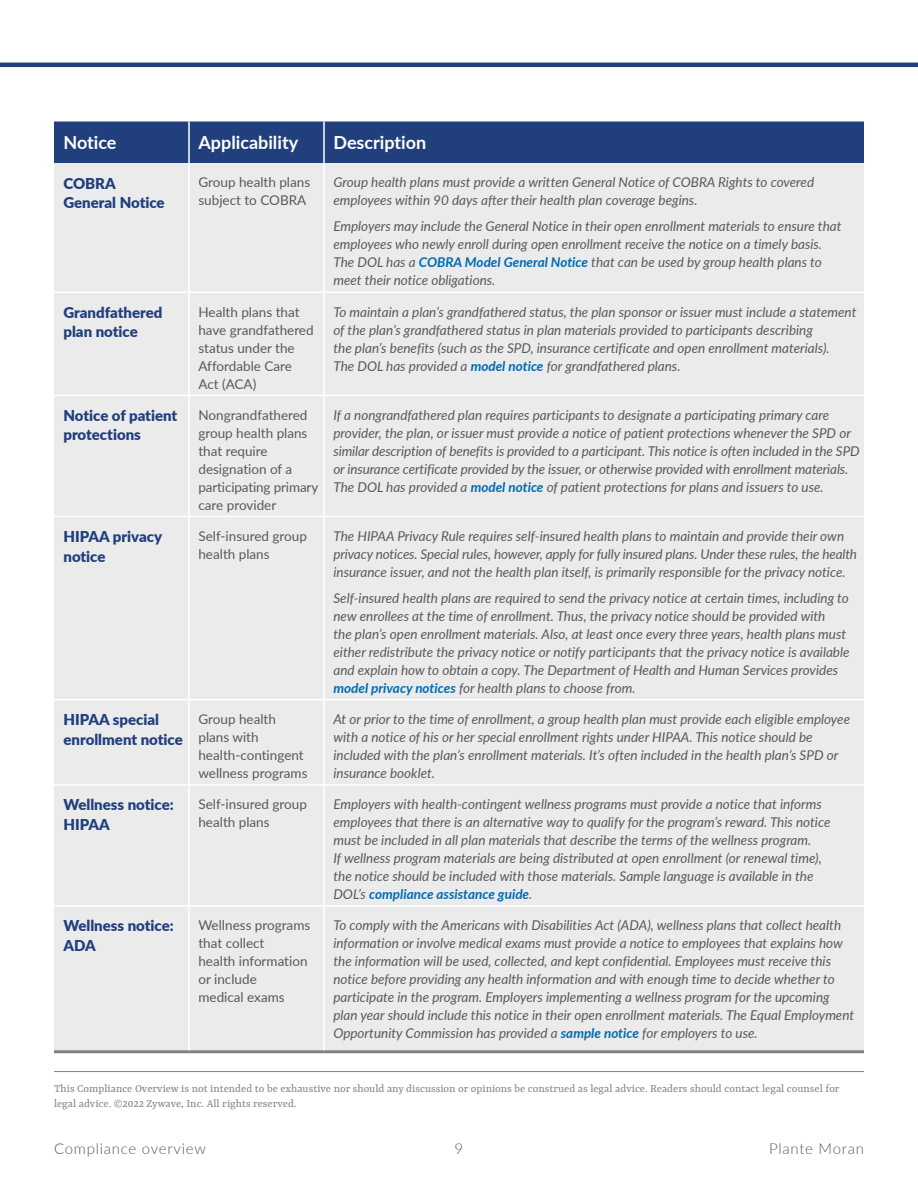
<style>
.page{position:relative;width:918px;height:1188px;background:#fff}
.page>*{position:absolute;margin:0;border:0;box-sizing:border-box;transform-origin:0 0}
.t1{font:700 18px "Lato";color:#fff}
.t2{font:900 15px/19.5px "Lato";color:#213f7c}
.t3{font:300 15px "Lato";letter-spacing:.05em;color:#58595b}
.t4{font:italic 13.5px/18px "Lato";color:#58595b}
.t5{font:13.5px/18px "Lato";color:#58595b}
.t6{font:12px/15px "Rasa";color:#808285}
.s1{font-weight:700;color:#006baf}
</style>
<div class="page">
<hr style="left:0;top:63px;width:918px;height:4px;background:#213f7c">
<hr style="left:54px;top:1071px;width:810px;height:1px;background:#808285">
<div style="left:54px;top:122px;width:810px;height:41px;background:#213f7c"></div>
<div style="left:54px;top:163px;width:810px;height:887px;background:#ebebec"></div>
<hr style="left:188px;top:121px;width:2px;height:42px;background:#fff">
<hr style="left:323px;top:121px;width:2px;height:42px;background:#fff">
<hr style="left:54px;top:1050px;width:135px;height:3px;background:#808285">
<hr style="left:189px;top:1050px;width:135px;height:3px;background:#808285">
<hr style="left:324px;top:1050px;width:540px;height:3px;background:#808285">
<hr style="left:188px;top:163px;width:2px;height:128px;background:#fff">
<hr style="left:323px;top:163px;width:2px;height:128px;background:#fff">
<hr style="left:54px;top:291px;width:135px;height:2px;background:#fff">
<hr style="left:189px;top:291px;width:135px;height:2px;background:#fff">
<hr style="left:188px;top:293px;width:2px;height:102px;background:#fff">
<hr style="left:324px;top:291px;width:540px;height:2px;background:#fff">
<hr style="left:323px;top:293px;width:2px;height:102px;background:#fff">
<hr style="left:54px;top:395px;width:135px;height:1px;background:#fff">
<hr style="left:189px;top:395px;width:135px;height:1px;background:#fff">
<hr style="left:188px;top:396px;width:2px;height:120px;background:#fff">
<hr style="left:324px;top:395px;width:540px;height:1px;background:#fff">
<hr style="left:323px;top:396px;width:2px;height:120px;background:#fff">
<hr style="left:54px;top:516px;width:135px;height:1px;background:#fff">
<hr style="left:189px;top:516px;width:135px;height:1px;background:#fff">
<hr style="left:188px;top:517px;width:2px;height:182px;background:#fff">
<hr style="left:324px;top:516px;width:540px;height:1px;background:#fff">
<hr style="left:323px;top:517px;width:2px;height:182px;background:#fff">
<hr style="left:54px;top:699px;width:135px;height:1px;background:#fff">
<hr style="left:189px;top:699px;width:135px;height:1px;background:#fff">
<hr style="left:188px;top:700px;width:2px;height:84px;background:#fff">
<hr style="left:324px;top:699px;width:540px;height:1px;background:#fff">
<hr style="left:323px;top:700px;width:2px;height:84px;background:#fff">
<hr style="left:54px;top:784px;width:135px;height:2px;background:#fff">
<hr style="left:189px;top:784px;width:135px;height:2px;background:#fff">
<hr style="left:188px;top:786px;width:2px;height:119px;background:#fff">
<hr style="left:324px;top:784px;width:540px;height:2px;background:#fff">
<hr style="left:323px;top:786px;width:2px;height:119px;background:#fff">
<hr style="left:54px;top:905px;width:135px;height:2px;background:#fff">
<hr style="left:189px;top:905px;width:135px;height:2px;background:#fff">
<hr style="left:188px;top:907px;width:2px;height:143px;background:#fff">
<hr style="left:324px;top:905px;width:540px;height:2px;background:#fff">
<hr style="left:323px;top:907px;width:2px;height:143px;background:#fff">
<h1 class="t1" style="left:63px;top:130px;width:55px">Notice</h1>
<h1 class="t1" style="left:198px;top:130px;width:101px">Applicability</h1>
<h1 class="t1" style="left:333px;top:130px;width:94px">Description</h1>
<p class="t2" style="left:63px;top:173px;width:103px">COBRA<br>General Notice</p>
<p class="t5" style="left:198px;top:173px;width:113px">Group health plans subject to COBRA</p>
<p class="t4" style="left:333px;top:173px;width:482px">Group health plans must provide a written General Notice of COBRA Rights to covered employees within 90 days after their health plan coverage begins.</p>
<p class="t4" style="left:333px;top:217px;width:510px">Employers may include the General Notice in their open enrollment materials to ensure that employees who newly enroll during open enrollment receive the notice on a timely basis.<br>The DOL has a <span class="s1">COBRA Model General Notice</span> that can be used by group health plans to meet their notice obligations.</p>
<p class="t2" style="left:63px;top:302px;width:101px">Grandfathered plan notice</p>
<p class="t5" style="left:198px;top:302px;width:117px">Health plans that have grandfathered status under the<br>Affordable Care<br>Act (ACA)</p>
<p class="t4" style="left:333px;top:302px;width:525px">To maintain a plan’s grandfathered status, the plan sponsor or issuer must include a statement of the plan’s grandfathered status in plan materials provided to participants describing<br>the plan’s benefits (such as the SPD, insurance certificate and open enrollment materials).<br>The DOL has provided a <span class="s1">model notice</span> for grandfathered plans.</p>
<p class="t2" style="left:63px;top:405px;width:115px">Notice of patient protections</p>
<p class="t5" style="left:198px;top:405px;width:121px">Nongrandfathered group health plans that require designation of a participating primary care provider</p>
<p class="t4" style="left:333px;top:405px;width:528px">If a nongrandfathered plan requires participants to designate a participating primary care provider, the plan, or issuer must provide a notice of patient protections whenever the SPD or similar description of benefits is provided to a participant. This notice is often included in the SPD or insurance certificate provided by the issuer, or otherwise provided with enrollment materials.<br>The DOL has provided a <span class="s1">model notice</span> of patient protections for plans and issuers to use.</p>
<p class="t2" style="left:63px;top:526px;width:100px">HIPAA privacy notice</p>
<p class="t5" style="left:198px;top:526px;width:110px">Self-insured group health plans</p>
<p class="t4" style="left:333px;top:526px;width:525px">The HIPAA Privacy Rule requires self-insured health plans to maintain and provide their own privacy notices. Special rules, however, apply for fully insured plans. Under these rules, the health insurance issuer, and not the health plan itself, is primarily responsible for the privacy notice.</p>
<p class="t4" style="left:333px;top:588px;width:518px">Self-insured health plans are required to send the privacy notice at certain times, including to new enrollees at the time of enrollment. Thus, the privacy notice should be provided with<br>the plan’s open enrollment materials. Also, at least once every three years, health plans must either redistribute the privacy notice or notify participants that the privacy notice is available and explain how to obtain a copy. The Department of Health and Human Services provides <span class="s1">model privacy notices</span> for health plans to choose from.</p>
<p class="t2" style="left:63px;top:709px;width:121px">HIPAA special enrollment notice</p>
<p class="t5" style="left:198px;top:710px;width:111px">Group health plans with health-contingent wellness programs</p>
<p class="t4" style="left:333px;top:710px;width:518px">At or prior to the time of enrollment, a group health plan must provide each eligible employee with a notice of his or her special enrollment rights under HIPAA. This notice should be included with the plan’s enrollment materials. It’s often included in the health plan’s SPD or insurance booklet.</p>
<p class="t2" style="left:63px;top:794px;width:112px">Wellness notice:<br>HIPAA</p>
<p class="t5" style="left:198px;top:795px;width:110px">Self-insured group health plans</p>
<p class="t4" style="left:333px;top:795px;width:499px">Employers with health-contingent wellness programs must provide a notice that informs employees that there is an alternative way to qualify for the program’s reward. This notice must be included in all plan materials that describe the terms of the wellness program.<br>If wellness program materials are being distributed at open enrollment (or renewal time), the notice should be included with those materials. Sample language is available in the DOL’s <span class="s1">compliance assistance guide</span>.</p>
<p class="t2" style="left:63px;top:916px;width:112px">Wellness notice:<br>ADA</p>
<p class="t5" style="left:198px;top:916px;width:113px">Wellness programs that collect<br>health information or include<br>medical exams</p>
<p class="t4" style="left:333px;top:916px;width:522px">To comply with the Americans with Disabilities Act (ADA), wellness plans that collect health information or involve medical exams must provide a notice to employees that explains how the information will be used, collected, and kept confidential. Employees must receive this notice before providing any health information and with enough time to decide whether to participate in the program. Employers implementing a wellness program for the upcoming plan year should include this notice in their open enrollment materials. The Equal Employment Opportunity Commission has provided a <span class="s1">sample notice</span> for employers to use.</p>
<p class="t6" style="left:54px;top:1082px;width:787px">This Compliance Overview is not intended to be exhaustive nor should any discussion or opinions be construed as legal advice. Readers should contact legal counsel for legal advice. ©2022 Zywave, Inc. All rights reserved.</p>
<p class="t3" style="left:54px;top:1138px;width:153px">Compliance overview</p>
<p class="t3" style="left:455px;top:1138px;width:10px">9</p>
<p class="t3" style="left:769px;top:1138px;width:96px">Plante Moran</p>
</div>
